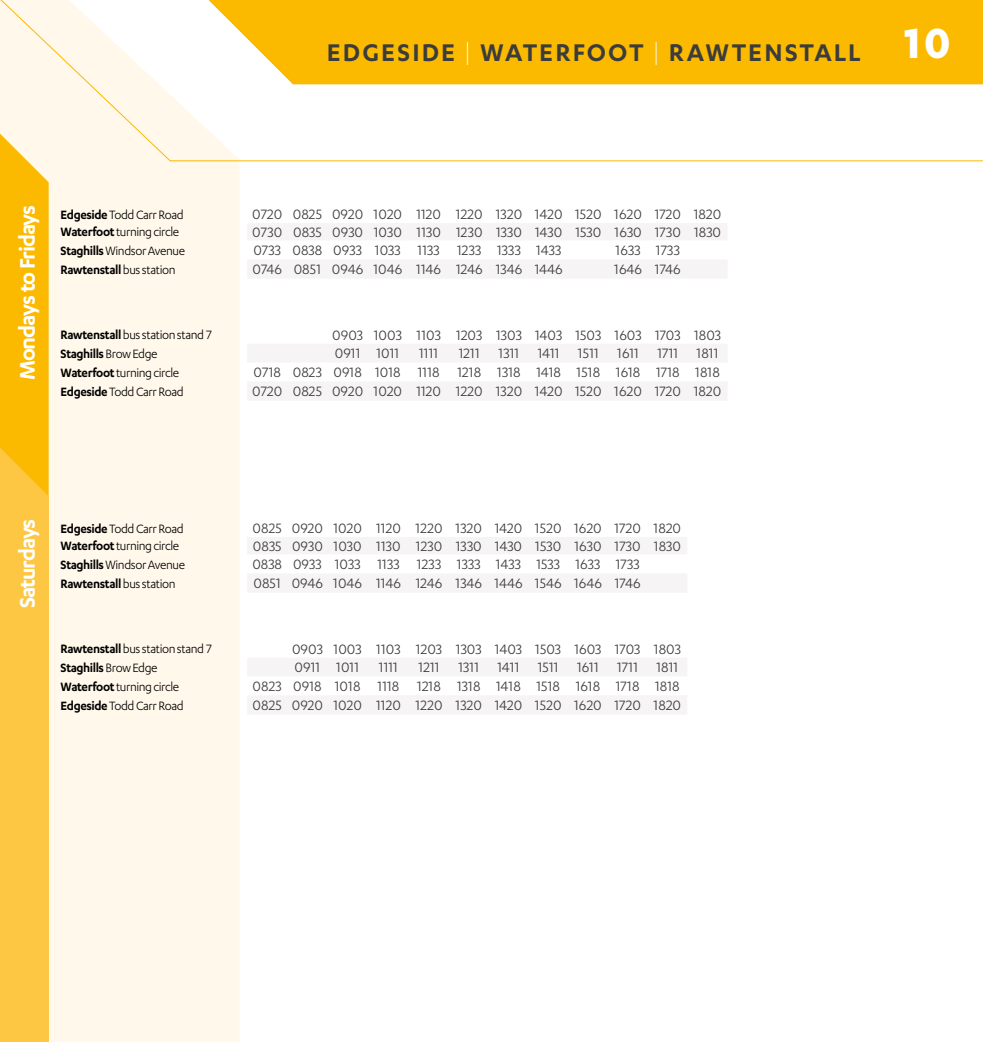
<style>
.page{position:relative;width:983px;height:1042px;background:#fff}
.page>*{position:absolute;margin:0;border:0;box-sizing:border-box;transform-origin:0 0}
.t1{font:600 28px "Karbon";letter-spacing:.075em;color:#3c3c3b}
.t2{font:600 24.5px "Karbon";letter-spacing:-.05em;color:#fff}
.t3{font:15.75px "Karbon";color:#3c3c3b}
.t4{font:14px "Karbon";letter-spacing:-.03em;color:#000;scale:.96 1}
.t5{font:600 14px "Karbon";letter-spacing:-.03em;color:#000;scale:.96 1}
.s1{font-weight:300;color:#fff}
.s2{font-weight:700;font-size:49px;color:#fff}
.s3{font-weight:600}
.s4{font-weight:400}
</style>
<div class="page">
<div style="left:49px;top:162px;width:190px;height:880px;background:#fff8eb"></div>
<svg style="left:0;top:0;width:982px;height:162px"></svg>
<svg style="left:0;top:134px;width:49px;height:313px;background:#fbbf13"></svg>
<svg style="left:248px;top:344px;width:479px;height:56px"></svg>
<div style="left:208px;top:0;width:774px;height:84px;background:#fbba00"></div>
<svg style="left:248px;top:223px;width:479px;height:55px"></svg>
<div style="left:0;top:447px;width:49px;height:595px;background:#fdc744"></div>
<svg style="left:248px;top:658px;width:439px;height:56px"></svg>
<svg style="left:248px;top:537px;width:439px;height:55px"></svg>
<h1 class="t1" style="left:327px;top:36px;width:624px">EDGESIDE <span class="s1">|</span> WATERFOOT <span class="s1">|</span> RAWTENSTALL <span class="s2">10</span></h1>
<h2 class="t2" style="left:14px;top:380px;width:177px;rotate:-90deg">Mondays to Fridays</h2>
<p class="t4" style="left:61px;top:207px;width:130px"><span class="s3">Edgeside</span> Todd Carr Road</p>
<p class="t3" style="left:252px;top:206px;width:470px">0720 0825 0920 1020 1120 1220 1320 1420 1520 1620 1720 1820</p>
<p class="t4" style="left:61px;top:224px;width:125px"><span class="s3">Waterfoot</span> turning circle</p>
<p class="t3" style="left:252px;top:224px;width:470px">0730 0835 0930 1030 1130 1230 1330 1430 1530 1630 1730 1830</p>
<p class="t4" style="left:61px;top:243px;width:131px"><span class="s3">Staghills</span> Windsor Avenue</p>
<p class="t3" style="left:253px;top:242px;width:309px">0733 0838 0933 1033 1133 1233 1333 1433</p>
<p class="t3" style="left:615px;top:242px;width:66px">1633 1733</p>
<p class="t5" style="left:61px;top:262px;width:121px">Rawtenstall <span class="s4">bus station</span></p>
<p class="t3" style="left:252px;top:261px;width:312px">0746 0851 0946 1046 1146 1246 1346 1446</p>
<p class="t3" style="left:614px;top:261px;width:68px">1646 1746</p>
<p class="t4" style="left:61px;top:327px;width:160px"><span class="s3">Rawtenstall</span> bus station stand 7</p>
<p class="t3" style="left:332px;top:326px;width:390px">0903 1003 1103 1203 1303 1403 1503 1603 1703 1803</p>
<p class="t5" style="left:61px;top:346px;width:102px">Staghills <span class="s4">Brow Edge</span></p>
<p class="t3" style="left:335px;top:345px;width:66px">0911 1011</p>
<p class="t3" style="left:419px;top:345px;width:21px">1111</p>
<p class="t3" style="left:458px;top:345px;width:261px">1211 1311 1411 1511 1611 1711 1811</p>
<p class="t4" style="left:61px;top:365px;width:125px"><span class="s3">Waterfoot</span> turning circle</p>
<p class="t3" style="left:253px;top:364px;width:468px">0718 0823 0918 1018 1118 1218 1318 1418 1518 1618 1718 1818</p>
<p class="t4" style="left:61px;top:384px;width:130px"><span class="s3">Edgeside</span> Todd Carr Road</p>
<p class="t3" style="left:252px;top:383px;width:470px">0720 0825 0920 1020 1120 1220 1320 1420 1520 1620 1720 1820</p>
<h2 class="t2" style="left:14px;top:608px;width:91px;rotate:-90deg">Saturdays</h2>
<p class="t4" style="left:61px;top:520px;width:130px"><span class="s3">Edgeside</span> Todd Carr Road</p>
<p class="t3" style="left:252px;top:520px;width:430px">0825 0920 1020 1120 1220 1320 1420 1520 1620 1720 1820</p>
<p class="t4" style="left:61px;top:538px;width:125px"><span class="s3">Waterfoot</span> turning circle</p>
<p class="t3" style="left:253px;top:537px;width:429px">0835 0930 1030 1130 1230 1330 1430 1530 1630 1730 1830</p>
<p class="t4" style="left:61px;top:557px;width:131px"><span class="s3">Staghills</span> Windsor Avenue</p>
<p class="t3" style="left:252px;top:556px;width:389px">0838 0933 1033 1133 1233 1333 1433 1533 1633 1733</p>
<p class="t5" style="left:61px;top:575px;width:121px">Rawtenstall <span class="s4">bus station</span></p>
<p class="t3" style="left:253px;top:575px;width:388px">0851 0946 1046 1146 1246 1346 1446 1546 1646 1746</p>
<p class="t4" style="left:61px;top:641px;width:160px"><span class="s3">Rawtenstall</span> bus station stand 7</p>
<p class="t3" style="left:292px;top:640px;width:390px">0903 1003 1103 1203 1303 1403 1503 1603 1703 1803</p>
<p class="t5" style="left:61px;top:659px;width:102px">Staghills <span class="s4">Brow Edge</span></p>
<p class="t3" style="left:294px;top:659px;width:66px">0911 1011</p>
<p class="t3" style="left:379px;top:659px;width:21px">1111</p>
<p class="t3" style="left:418px;top:659px;width:261px">1211 1311 1411 1511 1611 1711 1811</p>
<p class="t4" style="left:61px;top:679px;width:125px"><span class="s3">Waterfoot</span> turning circle</p>
<p class="t3" style="left:252px;top:678px;width:428px">0823 0918 1018 1118 1218 1318 1418 1518 1618 1718 1818</p>
<p class="t4" style="left:61px;top:698px;width:130px"><span class="s3">Edgeside</span> Todd Carr Road</p>
<p class="t3" style="left:252px;top:697px;width:430px">0825 0920 1020 1120 1220 1320 1420 1520 1620 1720 1820</p>
</div>
